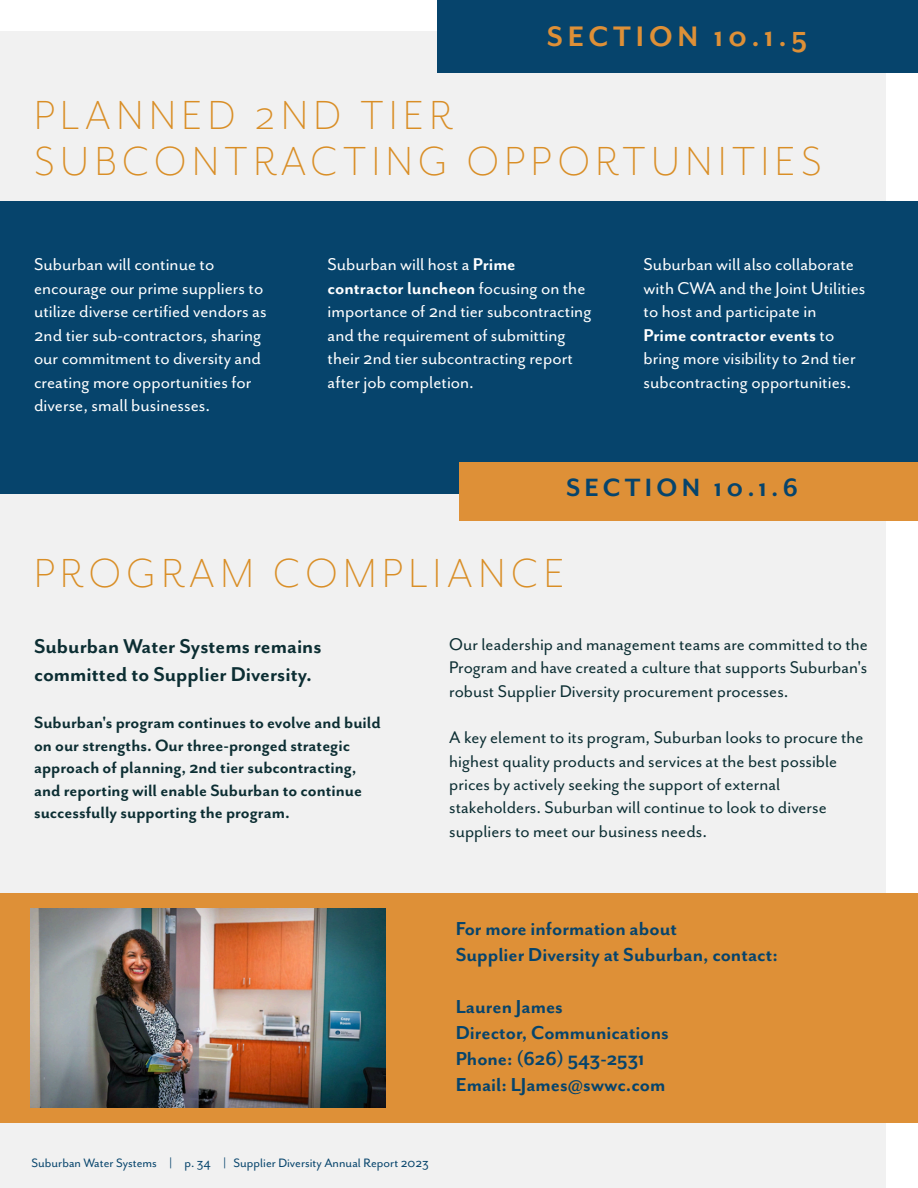
<style>
.page{position:relative;width:918px;height:1188px;background:#fff}
.page>*{position:absolute;margin:0;border:0;box-sizing:border-box;transform-origin:0 0}
.t1{font:300 46.8px/45.3px "Mr Eaves San OT";letter-spacing:.12em;color:#d98e26}
.t2{font:700 32.55px "Mr Eaves San OT";letter-spacing:.15em;color:#de9037}
.t3{font:700 28.8px "Mr Eaves San OT";letter-spacing:.15em;color:#06446c}
.t4{font:700 23.1px/27.6px "Mr Eaves San OT";color:#0c2e33}
.t5{font:700 21.6px/26px "Mr Eaves San OT";color:#06446c}
.t6{font:19.65px/23.5px "Mr Eaves San OT";color:#fff}
.t7{font:19.5px/23.4px "Mr Eaves San OT";color:#0c2e33;text-align:justify}
.t8{font:700 18.75px/22.5px "Mr Eaves San OT";color:#0c2e33}
.t9{font:14.1px "Mr Eaves San OT";color:#06446c}
.s1{font-weight:700}
</style>
<div class="page">
<div style="left:0;top:31px;width:885px;height:1157px;background:#f1f1f1"></div>
<div style="left:0;top:893px;width:918px;height:230px;background:#de9037"></div>
<div style="left:0;top:201px;width:918px;height:293px;background:#06446c"></div>
<div style="left:438px;top:0;width:480px;height:72px;background:#06446c"></div>
<div style="left:459px;top:462px;width:459px;height:59px;background:#de9037"></div>
<img style="left:30px;top:908px;width:355px;height:200px">
<h2 class="t2" style="left:547px;top:18px;width:262px">SECTION 10.1.5</h2>
<h1 class="t1" style="left:34px;top:93px;width:789px">PLANNED 2ND TIER<br>SUBCONTRACTING OPPORTUNITIES</h1>
<p class="t6" style="left:34px;top:253px;width:234px">Suburban will continue to encourage our prime suppliers to utilize diverse certified vendors as<br>2nd tier sub-contractors, sharing our commitment to diversity and creating more opportunities for diverse, small businesses.</p>
<p class="t6" style="left:328px;top:253px;width:265px">Suburban will host a <span class="s1">Prime contractor luncheon</span> focusing on the importance of 2nd tier subcontracting and the requirement of submitting their 2nd tier subcontracting report after job completion.</p>
<p class="t6" style="left:644px;top:253px;width:223px">Suburban will also collaborate with CWA and the Joint Utilities to host and participate in<br><span class="s1">Prime contractor events</span> to bring more visibility to 2nd tier subcontracting opportunities.</p>
<h3 class="t3" style="left:566px;top:471px;width:233px">SECTION 10.1.6</h3>
<h1 class="t1" style="left:34px;top:551px;width:532px">PROGRAM COMPLIANCE</h1>
<p class="t4" style="left:34px;top:632px;width:289px">Suburban Water Systems remains committed to Supplier Diversity.</p>
<p class="t8" style="left:34px;top:711px;width:348px">Suburban's program continues to evolve and build on our strengths. Our three-pronged strategic approach of planning, 2nd tier subcontracting, and reporting will enable Suburban to continue successfully supporting the program.</p>
<p class="t7" style="left:449px;top:633px;width:420px">Our leadership and management teams are committed to the Program and have created a culture that supports Suburban's robust Supplier Diversity procurement processes.</p>
<p class="t7" style="left:449px;top:726px;width:416px;text-align:left">A key element to its program, Suburban looks to procure the highest quality products and services at the best possible prices by actively seeking the support of external stakeholders. Suburban will continue to look to diverse suppliers to meet our business needs.</p>
<p class="t9" style="left:32px;top:1155px;width:399px">Suburban Water Systems | p. 34 | Supplier Diversity Annual Report 2023</p>
<p class="t5" style="left:456px;top:916px;width:324px">For more information about<br>Supplier Diversity at Suburban, contact:</p>
<p class="t5" style="left:456px;top:994px;width:215px">Lauren James<br>Director, Communications<br>Phone: (626) 543-2531<br>Email: LJames@swwc.com</p>
</div>
